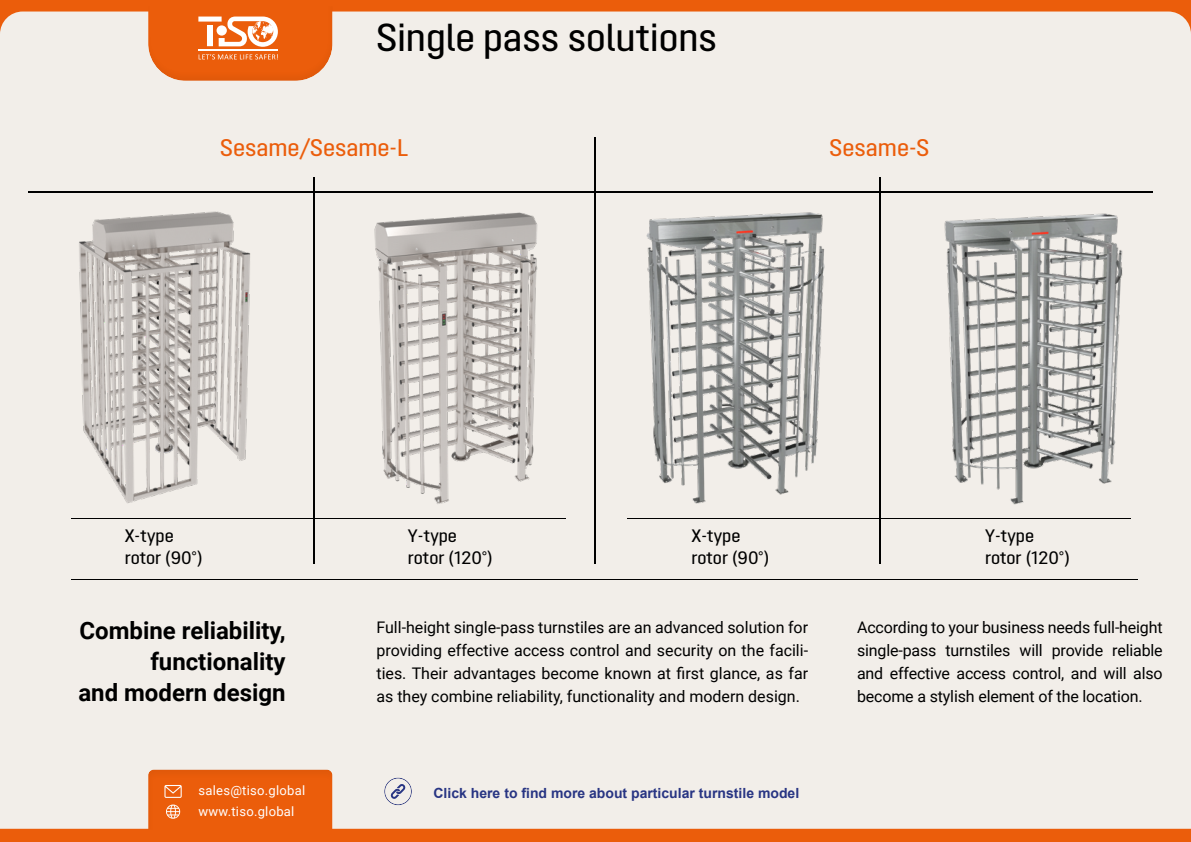
<style>
.page{position:relative;width:1191px;height:842px;background:#eb5d0b}
.page>*{position:absolute;margin:0;border:0;box-sizing:border-box;transform-origin:0 0}
.t1{font:500 39px "Opinion Pro";color:#000}
.t2{font:700 24px/31px "Roboto";color:#000;text-align:right}
.t3{font:500 24px "Opinion Pro";color:#eb5d0b}
.t4{font:500 18px/21.6px "Opinion Pro";color:#000}
.t5{font:16px/23px "Roboto";letter-spacing:-.01em;color:#000;text-align:justify}
.t6{font:700 14px "Arial";color:#283583}
.t7{font:13px/21.7px "Roboto";letter-spacing:.02em;color:#fff}
</style>
<div class="page">
<div style="left:0;top:12px;width:1191px;height:817px;background:#f2eee9"></div>
<div style="left:146px;top:769px;width:187px;height:62px;background:#000;opacity:.05"></div>
<div style="left:148px;top:5px;width:186px;height:76px;background:#000;opacity:.05"></div>
<svg style="left:148px;top:6px;width:184px;height:75px"></svg>
<svg style="left:148px;top:769px;width:184px;height:60px"></svg>
<img style="left:44px;top:209px;width:241px;height:295px">
<img style="left:360px;top:205px;width:190px;height:299px">
<img style="left:627px;top:195px;width:208px;height:309px">
<img style="left:933px;top:201px;width:198px;height:303px">
<hr style="left:594px;top:136px;width:3px;height:428px;background:#000;opacity:.05">
<hr style="left:313px;top:175px;width:3px;height:389px;background:#000;opacity:.05">
<hr style="left:878px;top:175px;width:3px;height:389px;background:#000;opacity:.05">
<hr style="left:28px;top:190px;width:1125px;height:3px;background:#000;opacity:.05">
<hr style="left:70px;top:578px;width:1067px;height:3px;background:#000;opacity:.05">
<hr style="left:70px;top:517px;width:496px;height:3px;background:#000;opacity:.05">
<hr style="left:626px;top:517px;width:506px;height:3px;background:#000;opacity:.05">
<div style="left:383px;top:776px;width:30px;height:29px;background:#000;opacity:.05"></div>
<svg style="left:390px;top:784px;width:15px;height:15px"></svg>
<h1 class="t1" style="left:376px;top:15px;width:342px">Single pass solutions</h1>
<h2 class="t3" style="left:220px;top:134px;width:190px">Sesame/Sesame-L</h2>
<h2 class="t3" style="left:829px;top:134px;width:101px">Sesame-S</h2>
<p class="t4" style="left:125px;top:525px;width:79px">X-type rotor (90°)</p>
<p class="t4" style="left:691px;top:525px;width:79px">X-type rotor (90°)</p>
<p class="t4" style="left:408px;top:525px;width:86px">Y-type rotor (120°)</p>
<p class="t4" style="left:985px;top:525px;width:86px">Y-type rotor (120°)</p>
<h2 class="t2" style="left:78px;top:614px;width:209px">Combine reliability, functionality<br>and modern design</h2>
<p class="t5" style="left:376px;top:615px;width:433px">Full-height single-pass turnstiles are an advanced solution for providing effective access control and security on the facili&shy;ties. Their advantages become known at first glance, as far as they combine reliability, functionality and modern design.</p>
<p class="t7" style="left:198px;top:779px;width:108px">sales@tiso.global www.tiso.global</p>
<p class="t6" style="left:433px;top:783px;width:367px">Click here to find more about particular turnstile model</p>
<p class="t5" style="left:857px;top:615px;width:307px">According to your business needs full-height single-pass turnstiles will provide reliable and effective access control, and will also become a stylish element of the location.</p>
</div>
